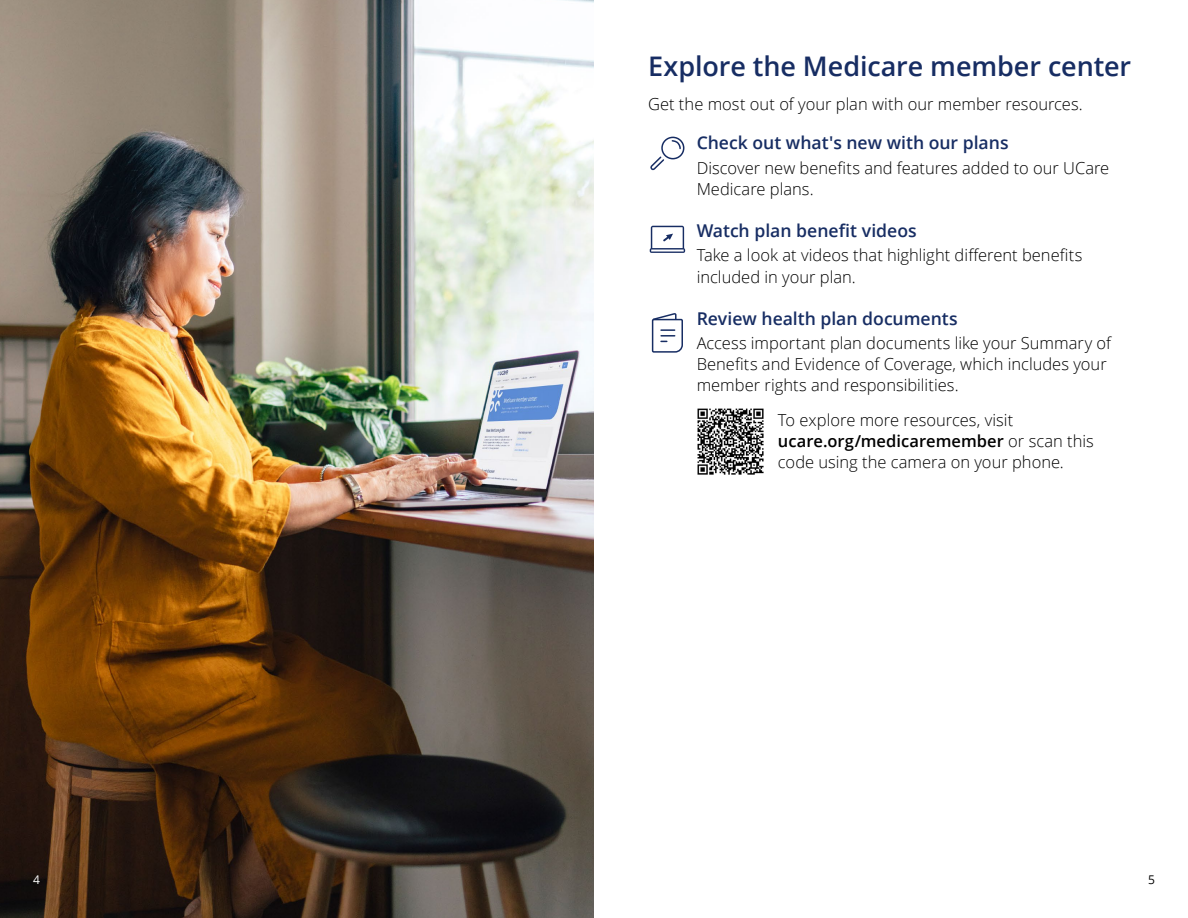
<style>
.page{position:relative;width:1188px;height:918px;background:#fff}
.page>*{position:absolute;margin:0;border:0;box-sizing:border-box;transform-origin:0 0}
.t1{font:600 27px "Open Sans";letter-spacing:-.005em;color:#172d63}
.t2{font:600 17.7px "Open Sans";color:#172d63}
.t3{font:300 16.5px/21px "Open Sans";color:#000}
.t4{font:12px "Open Sans";color:#fff}
.t5{font:12px "Open Sans";color:#000}
.s1{font-weight:600}
</style>
<div class="page">
<img style="left:0;top:0;width:594px;height:918px">
<svg style="left:651px;top:313px;width:32px;height:40px"></svg>
<div style="left:661px;top:137px;width:23px;height:22px;border:2px solid #172d63;border-radius:50%"></div>
<svg style="left:650px;top:139px;width:32px;height:32px"></svg>
<svg style="left:650px;top:226px;width:35px;height:27px"></svg>
<img style="left:697px;top:408px;width:67px;height:67px">
<h1 class="t1" style="left:648px;top:47px;width:485px">Explore the Medicare member center</h1>
<p class="t3" style="left:648px;top:93px;width:436px">Get the most out of your plan with our member resources.</p>
<p class="t2" style="left:697px;top:131px;width:313px">Check out what's new with our plans</p>
<p class="t3" style="left:697px;top:157px;width:414px">Discover new benefits and features added to our UCare<br>Medicare plans.</p>
<p class="t2" style="left:697px;top:219px;width:222px">Watch plan benefit videos</p>
<p class="t3" style="left:697px;top:245px;width:387px">Take a look at videos that highlight different benefits included in your plan.</p>
<p class="t2" style="left:697px;top:307px;width:262px">Review health plan documents</p>
<p class="t3" style="left:697px;top:333px;width:416px">Access important plan documents like your Summary of<br>Benefits and Evidence of Coverage, which includes your member rights and responsibilities.</p>
<p class="t3" style="left:778px;top:409px;width:318px">To explore more resources, visit <span class="s1">ucare.org/medicaremember</span> or scan this code using the camera on your phone.</p>
<p class="t4" style="left:33px;top:871px;width:8px">4</p>
<p class="t5" style="left:1148px;top:871px;width:8px">5</p>
</div>
